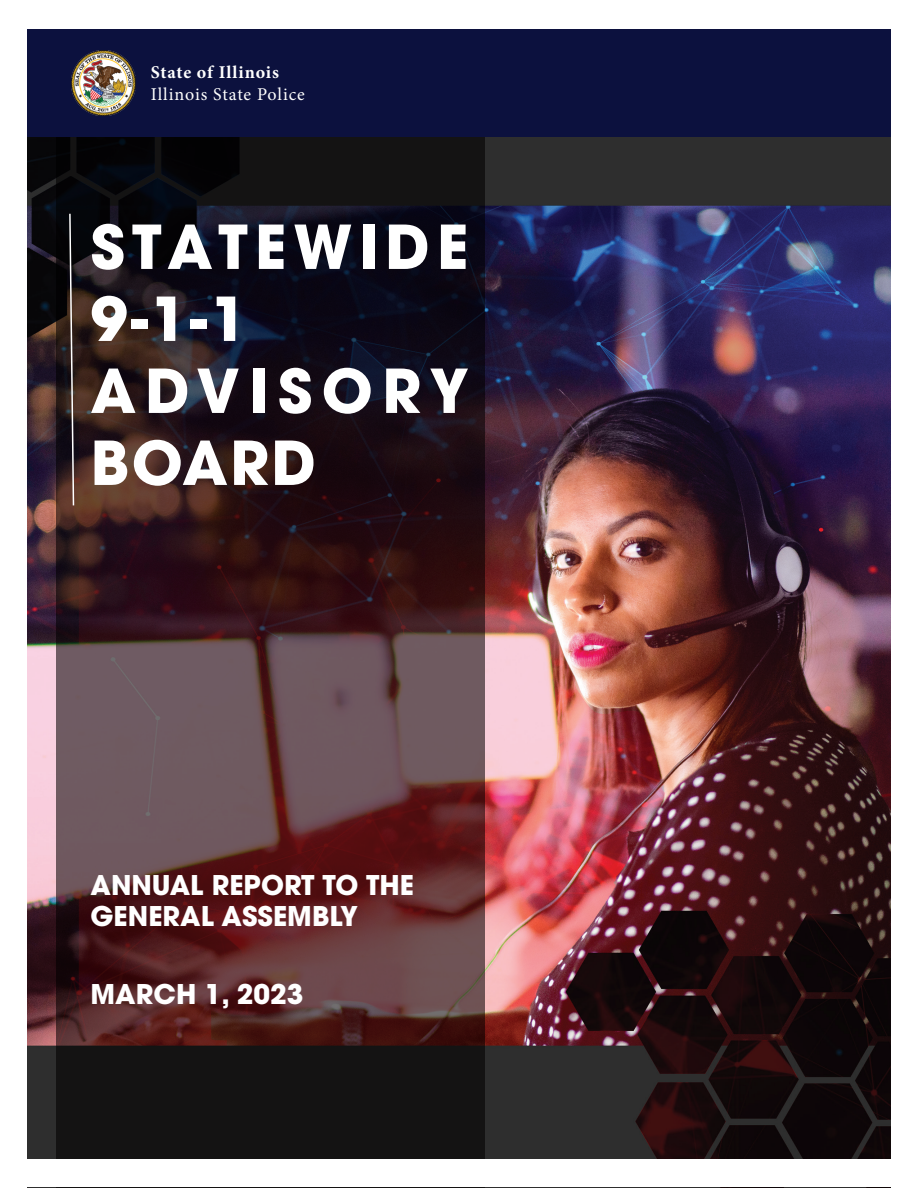
<style>
.page{position:relative;width:918px;height:1188px;background:#fff}
.page>*{position:absolute;margin:0;border:0;box-sizing:border-box;transform-origin:0 0}
.t1{font:700 60px/72px "ITC Avant Garde Pro";letter-spacing:.115em;color:#fff}
.t2{font:700 60px/72px "ITC Avant Garde Pro";letter-spacing:.14em;color:#fff}
.t3{font:700 27px/31.5px "ITC Avant Garde Pro";color:#fff}
.t4{font:18px "Minion Pro";letter-spacing:.05em;color:#fff}
.t5{font:700 18px "Minion Pro";letter-spacing:.05em;color:#fff}
</style>
<div class="page">
<img style="left:27px;top:136px;width:864px;height:1052px">
<svg style="left:56px;top:136px;width:429px;height:1052px;background:#382227"></svg>
<svg style="left:68px;top:212px;width:7px;height:295px;background:#554a49"></svg>
<div style="left:24px;top:29px;width:894px;height:107px;background:#0c113e"></div>
<img style="left:71px;top:50px;width:65px;height:65px">
<div style="left:0;top:1159px;width:918px;height:27px;background:#fff"></div>
<div style="left:891px;top:0;width:27px;height:1188px;background:#fff"></div>
<div style="left:0;top:0;width:27px;height:1188px;background:#fff"></div>
<div style="left:0;top:1160px;width:918px;height:27px;background:#fff"></div>
<p class="t5" style="left:151px;top:60px;width:130px">State of Illinois</p>
<p class="t4" style="left:151px;top:82px;width:156px">Illinois State Police</p>
<p class="t1" style="left:91px;top:210px;width:380px">STATEWIDE<br>9-1-1</p>
<p class="t2" style="left:91px;top:354px;width:379px">ADVISORY<br>BOARD</p>
<p class="t3" style="left:91px;top:869px;width:325px">ANNUAL REPORT TO THE<br>GENERAL ASSEMBLY</p>
<p class="t3" style="left:91px;top:978px;width:215px">MARCH 1, 2023</p>
</div>
